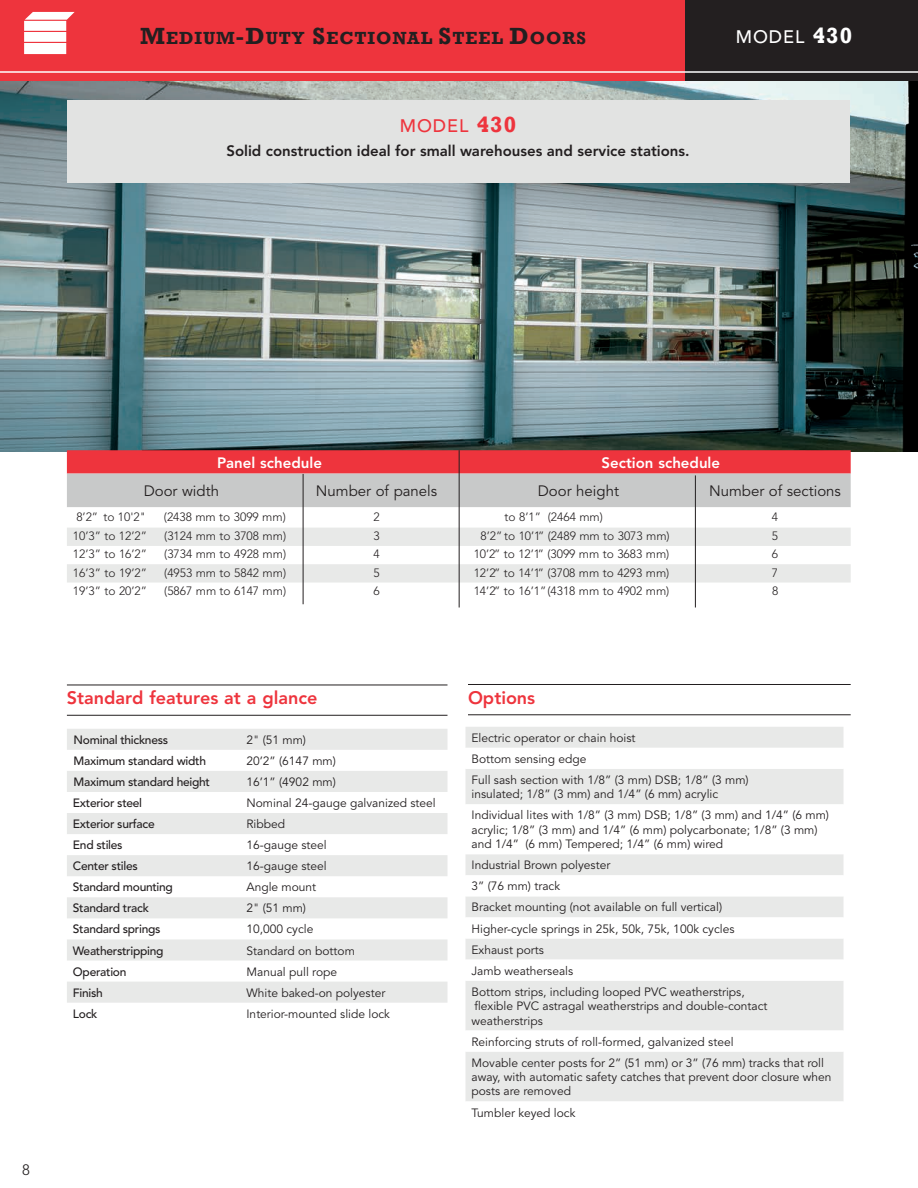
<style>
.page{position:relative;width:918px;height:1188px;background:#fff}
.page>*{position:absolute;margin:0;border:0;box-sizing:border-box;transform-origin:0 0}
.t1{font:800 18px "Avenir LT Std";color:#ee343d}
.t2{font:700 18px "Rockwell";letter-spacing:.05em;color:#231f20}
.t3{font:500 18px "Avenir LT Std";letter-spacing:.05em;color:#fff}
.t4{font:500 18px "Avenir LT Std";letter-spacing:.05em;color:#ee343d}
.t5{font:800 15px "Avenir LT Std";color:#231f20}
.t6{font:15px "Avenir LT Std";color:#231f20}
.t7{font:800 15px "Avenir LT Std";color:#fff}
.t8{font:300 15px "Avenir LT Std";color:#231f20}
.t9{font:12px/21px "Avenir LT Std";color:#231f20}
.t10{font:300 12px "Avenir LT Std";color:#231f20}
.t11{font:500 12px "Avenir LT Std";letter-spacing:-.025em;color:#231f20}
.s1{font-size:24px}
.s2{font-family:"Rockwell";font-weight:700;font-size:22.5px}
</style>
<div class="page">
<img style="left:0;top:81px;width:918px;height:371px">
<svg style="left:67px;top:450px;width:784px;height:57px;background:#d68c8f"></svg>
<svg style="left:67px;top:528px;width:784px;height:55px"></svg>
<div style="left:0;top:0;width:918px;height:81px;background:#231f20"></div>
<div style="left:0;top:0;width:685px;height:81px;background:#ee343d"></div>
<hr style="left:0;top:71px;width:918px;height:2px;background:#fff">
<hr style="left:303px;top:474px;width:1px;height:130px;background:#231f20">
<hr style="left:459px;top:450px;width:1px;height:157px;background:#231f20">
<hr style="left:695px;top:475px;width:1px;height:132px;background:#231f20">
<hr style="left:67px;top:685px;width:381px;height:1px;background:#231f20">
<hr style="left:67px;top:715px;width:381px;height:1px;background:#231f20">
<svg style="left:67px;top:729px;width:381px;height:274px;fill:#e8e9e8"></svg>
<hr style="left:468px;top:684px;width:383px;height:1px;background:#231f20">
<hr style="left:468px;top:715px;width:383px;height:1px;background:#231f20">
<div style="left:466px;top:727px;width:378px;height:21px;background:#e8e9e8"></div>
<svg style="left:466px;top:769px;width:378px;height:332px;fill:#e8e9e8"></svg>
<div style="left:68px;top:100px;width:782px;height:83px;background:#e2e3e2"></div>
<svg style="left:24px;top:12px;width:51px;height:42px"></svg>
<h1 class="t2" style="left:140px;top:27px;width:447px"><span class="s1">M</span>EDIUM<span class="s1">-D</span>UTY <span class="s1">S</span>ECTIONAL <span class="s1">S</span>TEEL <span class="s1">D</span>OORS</h1>
<h1 class="t3" style="left:736px;top:26px;width:118px">MODEL <span class="s2">430</span></h1>
<h1 class="t4" style="left:400px;top:116px;width:118px">MODEL <span class="s2">430</span></h1>
<p class="t5" style="left:226px;top:142px;width:465px">Solid construction ideal for small warehouses and service stations.</p>
<p class="t8" style="left:22px;top:1161px;width:9px">8</p>
<p class="t7" style="left:217px;top:454px;width:106px">Panel schedule</p>
<p class="t7" style="left:602px;top:454px;width:120px">Section schedule</p>
<p class="t6" style="left:144px;top:482px;width:77px">Door width</p>
<p class="t6" style="left:316px;top:482px;width:123px">Number of panels</p>
<p class="t6" style="left:538px;top:482px;width:83px">Door height</p>
<p class="t6" style="left:709px;top:482px;width:133px">Number of sections</p>
<p class="t10" style="left:76px;top:509px;width:71px">8’2” to 10'2"</p>
<p class="t10" style="left:164px;top:509px;width:123px">(2438 mm to 3099 mm)</p>
<p class="t10" style="left:373px;top:509px;width:8px">2</p>
<p class="t10" style="left:505px;top:509px;width:100px">to 8’1” (2464 mm)</p>
<p class="t10" style="left:772px;top:509px;width:8px">4</p>
<p class="t10" style="left:73px;top:529px;width:76px">10’3” to 12’2”</p>
<p class="t10" style="left:164px;top:529px;width:123px">(3124 mm to 3708 mm)</p>
<p class="t10" style="left:373px;top:529px;width:8px">3</p>
<p class="t10" style="left:481px;top:529px;width:191px">8’2” to 10’1” (2489 mm to 3073 mm)</p>
<p class="t10" style="left:772px;top:529px;width:8px">5</p>
<p class="t10" style="left:73px;top:547px;width:76px">12’3” to 16’2”</p>
<p class="t10" style="left:164px;top:547px;width:123px">(3734 mm to 4928 mm)</p>
<p class="t10" style="left:374px;top:547px;width:8px">4</p>
<p class="t10" style="left:474px;top:547px;width:197px">10’2” to 12’1” (3099 mm to 3683 mm)</p>
<p class="t10" style="left:772px;top:547px;width:8px">6</p>
<p class="t10" style="left:73px;top:565px;width:76px">16’3” to 19’2”</p>
<p class="t10" style="left:164px;top:565px;width:123px">(4953 mm to 5842 mm)</p>
<p class="t10" style="left:374px;top:565px;width:8px">5</p>
<p class="t10" style="left:474px;top:565px;width:197px">12’2” to 14’1” (3708 mm to 4293 mm)</p>
<p class="t10" style="left:772px;top:565px;width:8px">7</p>
<p class="t10" style="left:73px;top:584px;width:76px">19’3” to 20’2”</p>
<p class="t10" style="left:164px;top:584px;width:123px">(5867 mm to 6147 mm)</p>
<p class="t10" style="left:374px;top:584px;width:8px">6</p>
<p class="t10" style="left:474px;top:584px;width:197px">14’2” to 16’1” (4318 mm to 4902 mm)</p>
<p class="t10" style="left:772px;top:584px;width:8px">8</p>
<h1 class="t1" style="left:67px;top:687px;width:252px">Standard features at a glance</h1>
<p class="t11" style="left:74px;top:733px;width:96px">Nominal thickness</p>
<p class="t9" style="left:246px;top:730px;width:61px">2" (51 mm)</p>
<p class="t11" style="left:74px;top:754px;width:134px">Maximum standard width</p>
<p class="t9" style="left:246px;top:751px;width:91px">20’2” (6147 mm)</p>
<p class="t11" style="left:74px;top:775px;width:138px">Maximum standard height</p>
<p class="t9" style="left:246px;top:772px;width:91px">16’1” (4902 mm)</p>
<p class="t11" style="left:73px;top:796px;width:71px">Exterior steel</p>
<p class="t9" style="left:246px;top:793px;width:191px">Nominal 24-gauge galvanized steel</p>
<p class="t11" style="left:73px;top:817px;width:83px">Exterior surface</p>
<p class="t9" style="left:246px;top:814px;width:40px">Ribbed</p>
<p class="t11" style="left:73px;top:838px;width:51px">End stiles</p>
<p class="t9" style="left:246px;top:835px;width:82px">16-gauge steel</p>
<p class="t11" style="left:73px;top:859px;width:66px">Center stiles</p>
<p class="t9" style="left:246px;top:856px;width:82px">16-gauge steel</p>
<p class="t11" style="left:73px;top:880px;width:102px">Standard mounting</p>
<p class="t9" style="left:246px;top:877px;width:71px">Angle mount</p>
<p class="t11" style="left:73px;top:901px;width:77px">Standard track</p>
<p class="t9" style="left:246px;top:898px;width:61px">2" (51 mm)</p>
<p class="t11" style="left:73px;top:922px;width:89px">Standard springs</p>
<p class="t9" style="left:246px;top:919px;width:68px">10,000 cycle</p>
<p class="t11" style="left:73px;top:943px;width:92px">Weatherstripping</p>
<p class="t9" style="left:246px;top:940px;width:110px">Standard on bottom</p>
<p class="t11" style="left:73px;top:965px;width:55px">Operation</p>
<p class="t9" style="left:246px;top:961px;width:92px">Manual pull rope</p>
<p class="t11" style="left:73px;top:986px;width:31px">Finish</p>
<p class="t9" style="left:246px;top:982px;width:140px">White baked-on polyester</p>
<p class="t11" style="left:73px;top:1007px;width:26px">Lock</p>
<p class="t9" style="left:246px;top:1003px;width:145px">Interior-mounted slide lock</p>
<h1 class="t1" style="left:468px;top:687px;width:69px">Options</h1>
<p class="t9" style="left:472px;top:728px;width:279px">Electric operator or chain hoist<br>Bottom sensing edge<br>Full sash section with 1/8” (3 mm) DSB; 1/8” (3 mm)</p>
<p class="t9" style="left:472px;top:784px;width:359px">insulated; 1/8” (3 mm) and 1/4” (6 mm) acrylic<br>Individual lites with 1/8” (3 mm) DSB; 1/8” (3 mm) and 1/4” (6 mm)</p>
<p class="t9" style="left:472px;top:823px;width:348px;line-height:14.4px">acrylic; 1/8” (3 mm) and 1/4” (6 mm) polycarbonate; 1/8” (3 mm) and 1/4” (6 mm) Tempered; 1/4” (6 mm) wired</p>
<p class="t9" style="left:472px;top:855px;width:275px">Industrial Brown polyester<br>3” (76 mm) track<br>Bracket mounting (not available on full vertical)<br>Higher-cycle springs in 25k, 50k, 75k, 100k cycles Exhaust ports<br>Jamb weatherseals<br>Bottom strips, including looped PVC weatherstrips,</p>
<p class="t9" style="left:472px;top:999px;width:298px;line-height:14.4px">flexible PVC astragal weatherstrips and double-contact weatherstrips</p>
<p class="t9" style="left:472px;top:1031px;width:354px">Reinforcing struts of roll-formed, galvanized steel<br>Movable center posts for 2” (51 mm) or 3” (76 mm) tracks that roll</p>
<p class="t9" style="left:472px;top:1070px;width:362px;line-height:14.4px">away, with automatic safety catches that prevent door closure when posts are removed</p>
<p class="t9" style="left:472px;top:1102px;width:106px">Tumbler keyed lock</p>
</div>
